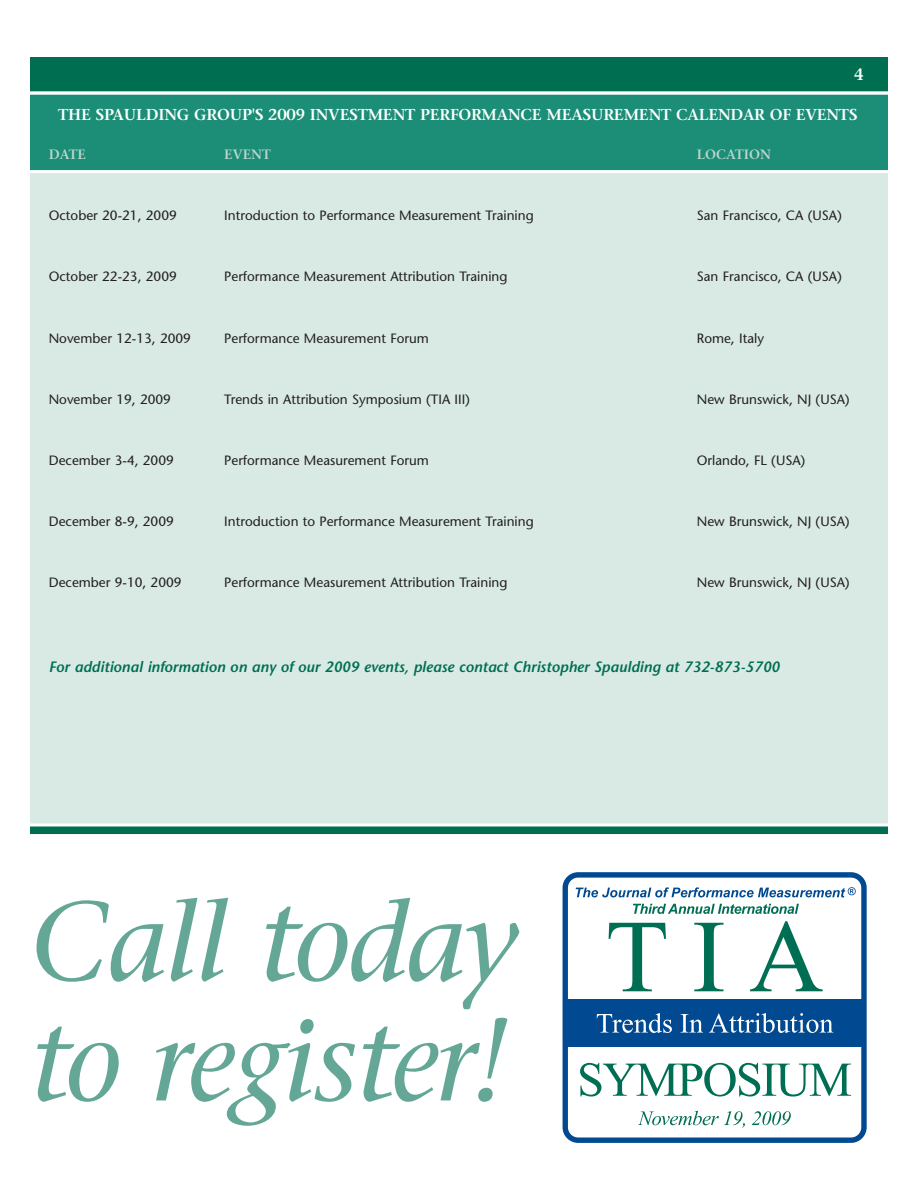
<style>
.page{position:relative;width:918px;height:1188px;background:#fff}
.page>*{position:absolute;margin:0;border:0;box-sizing:border-box;transform-origin:0 0}
.t1{font:italic 112.5px/120px "Stone Serif";letter-spacing:-.025em;color:#64a796}
.t2{font:600 16.5px "Stone Serif";color:#fff}
.t3{font:600 15.75px "Stone Serif";letter-spacing:-.01em;color:#fff}
.t4{font:italic 600 15px "Stone Sans";color:#006e51}
.t5{font:13.5px "Stone Sans";color:#231f20}
.t6{font:600 13.5px "Stone Serif";color:#bad6ce}
</style>
<div class="page">
<div style="left:28px;top:124px;width:862px;height:712px;background:#d9eae5"></div>
<div style="left:28px;top:56px;width:862px;height:37px;background:#006e51"></div>
<div style="left:27px;top:54px;width:864px;height:40px;border:3px solid #fff"></div>
<div style="left:28px;top:93px;width:862px;height:79px;background:#1c8e77"></div>
<div style="left:27px;top:92px;width:864px;height:81px;border:3px solid #fff"></div>
<div style="left:28px;top:825px;width:862px;height:11px;background:#006e51"></div>
<div style="left:27px;top:824px;width:864px;height:13px;border:3px solid #fff"></div>
<div style="left:563px;top:872px;width:304px;height:271px;border:5px solid #014990;border-radius:13px"></div>
<div style="left:566px;top:999px;width:297px;height:47px;background:#014990"></div>
<svg style="left:576px;top:887px;width:280px;height:10px"></svg>
<svg style="left:580px;top:1063px;width:271px;height:34px"></svg>
<svg style="left:597px;top:1013px;width:75px;height:20px"></svg>
<svg style="left:681px;top:1014px;width:22px;height:19px"></svg>
<svg style="left:709px;top:1013px;width:124px;height:20px"></svg>
<svg style="left:609px;top:923px;width:57px;height:68px"></svg>
<svg style="left:694px;top:923px;width:30px;height:68px"></svg>
<svg style="left:750px;top:921px;width:73px;height:70px"></svg>
<svg style="left:633px;top:904px;width:166px;height:10px"></svg>
<svg style="left:638px;top:1111px;width:107px;height:17px"></svg>
<svg style="left:752px;top:1111px;width:39px;height:14px"></svg>
<p class="t2" style="left:854px;top:68px;width:11px">4</p>
<p class="t3" style="left:58px;top:109px;width:801px">THE SPAULDING GROUP'S 2009 INVESTMENT PERFORMANCE MEASUREMENT CALENDAR OF EVENTS</p>
<p class="t6" style="left:49px;top:149px;width:39px">DATE</p>
<p class="t6" style="left:224px;top:149px;width:48px">EVENT</p>
<p class="t6" style="left:697px;top:149px;width:76px">LOCATION</p>
<p class="t5" style="left:49px;top:210px;width:130px">October 20-21, 2009</p>
<p class="t5" style="left:224px;top:210px;width:311px">Introduction to Performance Measurement Training</p>
<p class="t5" style="left:697px;top:210px;width:146px">San Francisco, CA (USA)</p>
<p class="t5" style="left:49px;top:271px;width:130px">October 22-23, 2009</p>
<p class="t5" style="left:224px;top:271px;width:285px">Performance Measurement Attribution Training</p>
<p class="t5" style="left:697px;top:271px;width:146px">San Francisco, CA (USA)</p>
<p class="t5" style="left:49px;top:333px;width:144px">November 12-13, 2009</p>
<p class="t5" style="left:224px;top:333px;width:206px">Performance Measurement Forum</p>
<p class="t5" style="left:697px;top:333px;width:69px">Rome, Italy</p>
<p class="t5" style="left:49px;top:394px;width:124px">November 19, 2009</p>
<p class="t5" style="left:224px;top:394px;width:247px">Trends in Attribution Symposium (TIA III)</p>
<p class="t5" style="left:697px;top:394px;width:154px">New Brunswick, NJ (USA)</p>
<p class="t5" style="left:49px;top:455px;width:127px">December 3-4, 2009</p>
<p class="t5" style="left:224px;top:455px;width:206px">Performance Measurement Forum</p>
<p class="t5" style="left:697px;top:455px;width:110px">Orlando, FL (USA)</p>
<p class="t5" style="left:49px;top:516px;width:127px">December 8-9, 2009</p>
<p class="t5" style="left:224px;top:516px;width:311px">Introduction to Performance Measurement Training</p>
<p class="t5" style="left:697px;top:516px;width:154px">New Brunswick, NJ (USA)</p>
<p class="t5" style="left:49px;top:577px;width:134px">December 9-10, 2009</p>
<p class="t5" style="left:224px;top:577px;width:285px">Performance Measurement Attribution Training</p>
<p class="t5" style="left:697px;top:577px;width:154px">New Brunswick, NJ (USA)</p>
<p class="t4" style="left:49px;top:661px;width:733px">For additional information on any of our 2009 events, please contact Christopher Spaulding at 732-873-5700</p>
<h1 class="t1" style="left:30px;top:893px;width:489px">Call today to register!</h1>
</div>
